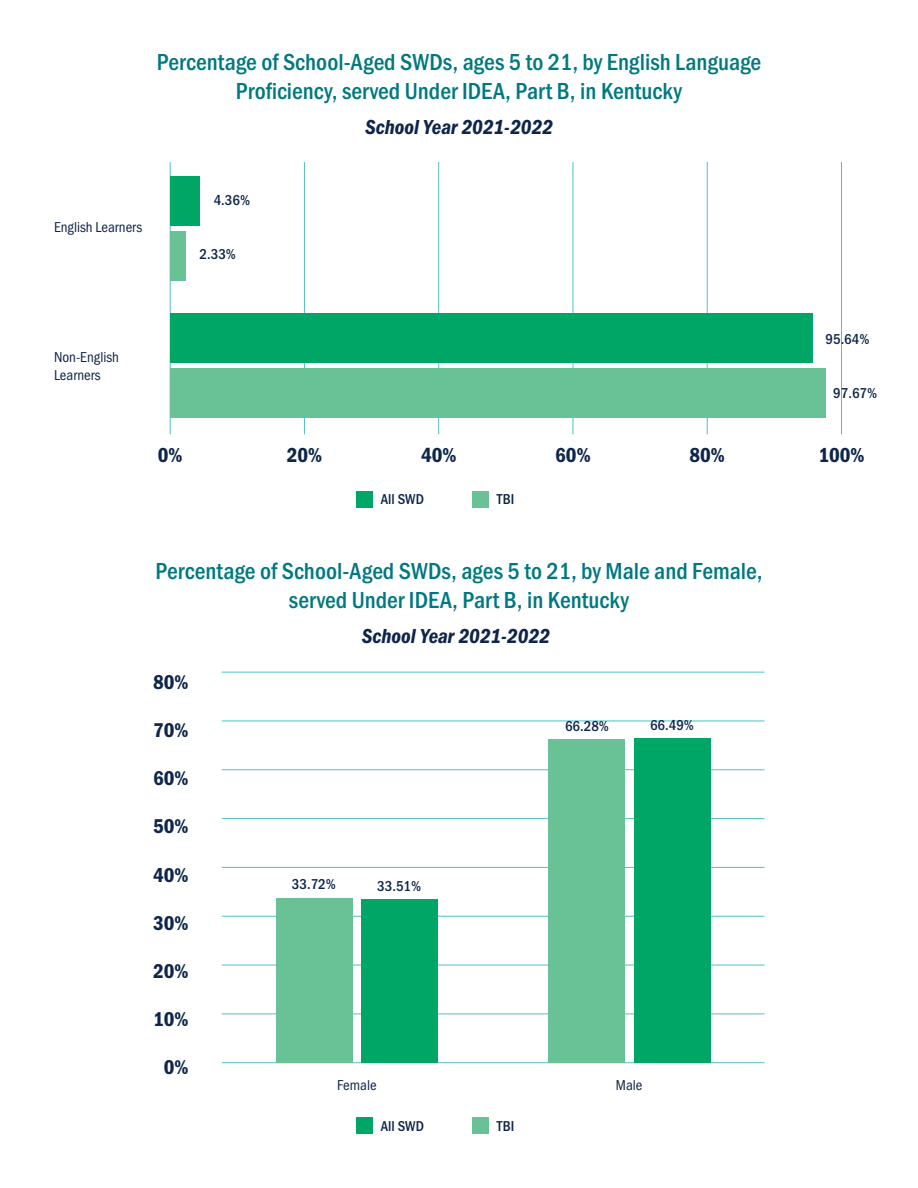
<style>
.page{position:relative;width:918px;height:1188px;background:#fff}
.page>*{position:absolute;margin:0;border:0;box-sizing:border-box;transform-origin:0 0}
.t1{font:500 24px/28.8px "Franklin Gothic URW Cond";color:#007880;text-align:center}
.t2{font:21px "Franklin Gothic URW Con Dem Ita";color:#0f264a}
.t3{font:21px "Franklin Gothic URW Con Dem";color:#0f264a}
.t4{font:20.7px "Franklin Gothic URW Con Dem";color:#0f264a}
.t5{font:500 14.85px "Franklin Gothic URW Cond";color:#0f264a}
.t6{font:14.85px/17.9px "Franklin Gothic URW Cond";color:#0f264a}
</style>
<div class="page">
<hr style="left:170px;top:162px;width:1px;height:272px;background:#4fc2c7">
<hr style="left:304px;top:162px;width:1px;height:272px;background:#4fc2c7">
<hr style="left:438px;top:162px;width:1px;height:272px;background:#4fc2c7">
<hr style="left:573px;top:162px;width:1px;height:272px;background:#4fc2c7">
<hr style="left:707px;top:162px;width:1px;height:272px;background:#4fc2c7">
<hr style="left:841px;top:162px;width:1px;height:272px;background:#4fc2c7">
<div style="left:170px;top:231px;width:16px;height:49px;background:#69c296"></div>
<div style="left:170px;top:368px;width:656px;height:50px;background:#69c296"></div>
<div style="left:170px;top:176px;width:29px;height:49px;background:#00a666"></div>
<div style="left:170px;top:313px;width:642px;height:50px;background:#00a666"></div>
<div style="left:356px;top:491px;width:17px;height:16px;background:#00a666"></div>
<div style="left:472px;top:491px;width:16px;height:16px;background:#69c296"></div>
<div style="left:356px;top:1118px;width:17px;height:16px;background:#00a666"></div>
<div style="left:472px;top:1118px;width:16px;height:16px;background:#69c296"></div>
<hr style="left:222px;top:1062px;width:543px;height:1px;background:#4fc2c7">
<hr style="left:222px;top:1014px;width:543px;height:1px;background:#4fc2c7">
<hr style="left:222px;top:965px;width:543px;height:1px;background:#4fc2c7">
<hr style="left:222px;top:916px;width:543px;height:1px;background:#4fc2c7">
<hr style="left:222px;top:867px;width:543px;height:1px;background:#4fc2c7">
<hr style="left:222px;top:818px;width:543px;height:1px;background:#4fc2c7">
<hr style="left:222px;top:770px;width:543px;height:1px;background:#4fc2c7">
<hr style="left:222px;top:721px;width:543px;height:1px;background:#4fc2c7">
<hr style="left:222px;top:672px;width:543px;height:1px;background:#4fc2c7">
<div style="left:361px;top:899px;width:77px;height:164px;background:#00a666"></div>
<div style="left:634px;top:738px;width:76px;height:325px;background:#00a666"></div>
<div style="left:276px;top:898px;width:76px;height:165px;background:#69c296"></div>
<div style="left:548px;top:739px;width:77px;height:324px;background:#69c296"></div>
<p class="t1" style="left:157px;top:46px;width:606px">Percentage of School-Aged SWDs, ages 5 to 21, by English Language<br>Proficiency, served Under IDEA, Part B, in Kentucky</p>
<p class="t2" style="left:365px;top:115px;width:189px">School Year 2021-2022</p>
<p class="t6" style="left:54px;top:217px;width:90px">English Learners</p>
<p class="t5" style="left:214px;top:190px;width:38px">4.36%</p>
<p class="t5" style="left:200px;top:244px;width:38px">2.33%</p>
<p class="t6" style="left:54px;top:347px;width:67px">Non-English<br>Learners</p>
<p class="t5" style="left:826px;top:329px;width:46px">95.64%</p>
<p class="t5" style="left:833px;top:383px;width:46px">97.67%</p>
<p class="t3" style="left:158px;top:441px;width:26px">0%</p>
<p class="t3" style="left:287px;top:441px;width:37px">20%</p>
<p class="t3" style="left:421px;top:441px;width:37px">40%</p>
<p class="t3" style="left:555px;top:441px;width:37px">60%</p>
<p class="t3" style="left:690px;top:441px;width:37px">80%</p>
<p class="t3" style="left:818px;top:441px;width:48px">100%</p>
<p class="t5" style="left:381px;top:488px;width:45px">All SWD</p>
<p class="t5" style="left:497px;top:488px;width:19px">TBI</p>
<p class="t1" style="left:155px;top:555px;width:609px">Percentage of School-Aged SWDs, ages 5 to 21, by Male and Female, served Under IDEA, Part B, in Kentucky</p>
<p class="t2" style="left:362px;top:624px;width:189px">School Year 2021-2022</p>
<p class="t4" style="left:153px;top:669px;width:37px">80%</p>
<p class="t4" style="left:153px;top:717px;width:37px">70%</p>
<p class="t4" style="left:153px;top:765px;width:37px">60%</p>
<p class="t4" style="left:153px;top:813px;width:37px">50%</p>
<p class="t4" style="left:153px;top:861px;width:37px">40%</p>
<p class="t4" style="left:153px;top:909px;width:37px">30%</p>
<p class="t4" style="left:153px;top:957px;width:37px">20%</p>
<p class="t4" style="left:153px;top:1005px;width:37px">10%</p>
<p class="t4" style="left:164px;top:1053px;width:26px">0%</p>
<p class="t5" style="left:292px;top:874px;width:46px">33.72%</p>
<p class="t5" style="left:377px;top:875px;width:46px">33.51%</p>
<p class="t5" style="left:565px;top:715px;width:46px">66.28%</p>
<p class="t5" style="left:650px;top:714px;width:46px">66.49%</p>
<p class="t6" style="left:337px;top:1075px;width:41px">Female</p>
<p class="t6" style="left:616px;top:1075px;width:28px">Male</p>
<p class="t5" style="left:381px;top:1115px;width:45px">All SWD</p>
<p class="t5" style="left:497px;top:1115px;width:19px">TBI</p>
</div>
